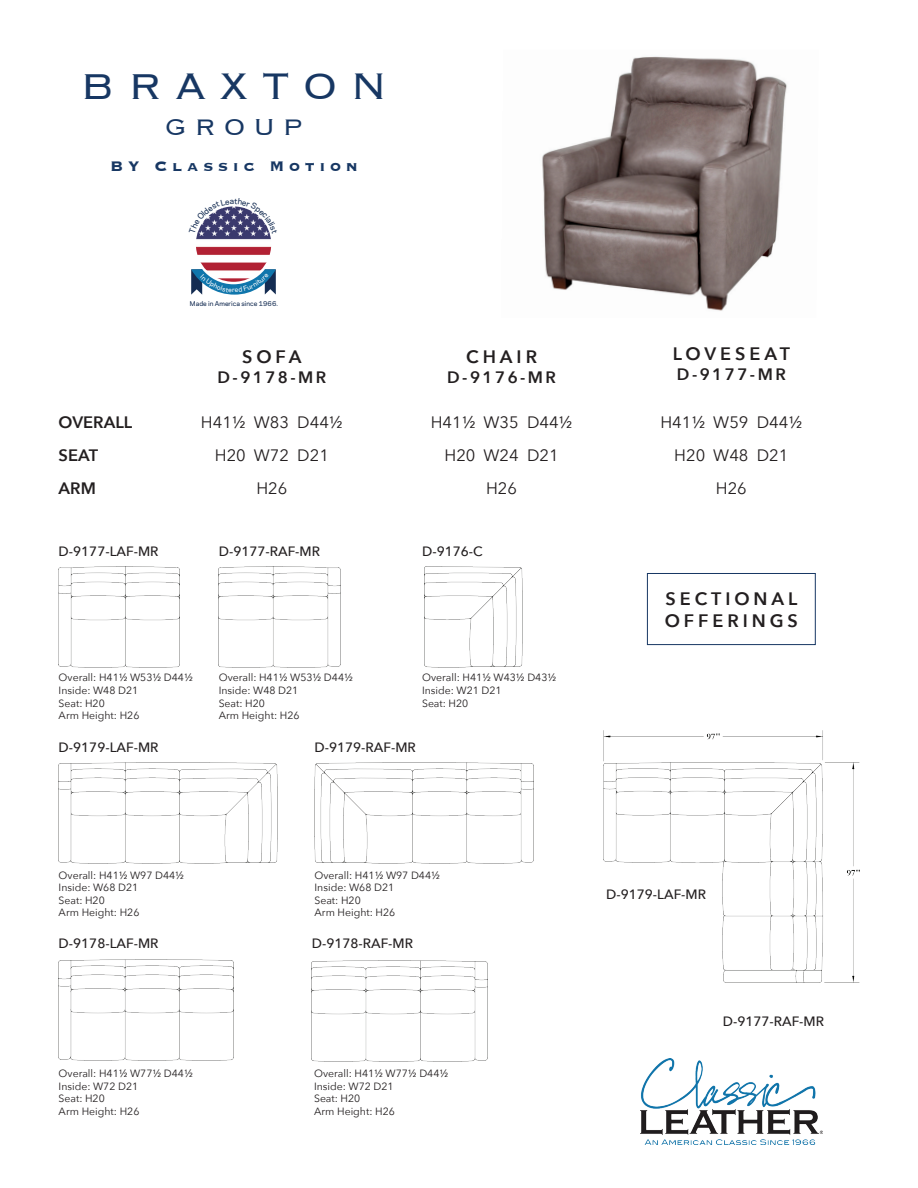
<style>
.page{position:relative;width:918px;height:1188px;background:#fff}
.page>*{position:absolute;margin:0;border:0;box-sizing:border-box;transform-origin:0 0}
.t1{font:300 48px "Copperplate";letter-spacing:.26em;color:#173763}
.t2{font:300 30px "Copperplate";letter-spacing:.26em;color:#173763}
.t3{font:600 18px/21.6px "Avenir Next";letter-spacing:.22em;color:#231f20}
.t4{font:700 18px "Copperplate";letter-spacing:.26em;color:#173763}
.t5{font:16.5px "Avenir Next";color:#231f20}
.t6{font:600 16.5px "Avenir Next";letter-spacing:.15em;color:#231f20}
.t7{font:600 16.5px "Avenir Next";color:#231f20}
.t8{font:500 13.5px "Avenir Next";color:#231f20}
.t9{font:10.5px "Avenir Next";color:#231f20}
.t10{font:500 6.3px "Galaxie Polaris";color:#142c52}
</style>
<div class="page">
<img style="left:542px;top:56px;width:245px;height:255px">
<img style="left:59px;top:566px;width:121px;height:101px">
<img style="left:219px;top:566px;width:121px;height:101px">
<img style="left:59px;top:762px;width:219px;height:101px">
<img style="left:315px;top:762px;width:218px;height:101px">
<img style="left:424px;top:566px;width:98px;height:101px">
<img style="left:603px;top:731px;width:256px;height:252px">
<img style="left:59px;top:960px;width:175px;height:101px">
<img style="left:312px;top:961px;width:175px;height:100px">
<div style="left:647px;top:573px;width:169px;height:72px;border:1px solid #173763"></div>
<img style="left:196px;top:206px;width:75px;height:76px;border-radius:38px">
<img style="left:640px;top:1058px;width:183px;height:87px">
<svg style="left:191px;top:269px;width:85px;height:26px"></svg>
<svg style="left:197px;top:206px;width:73px;height:28px"></svg>
<p class="t1" style="left:81px;top:55px;width:308px">BRAXTON</p>
<p class="t2" style="left:165px;top:108px;width:139px">GROUP</p>
<p class="t4" style="left:110px;top:155px;width:249px">BY Classic Motion</p>
<p class="t10" style="left:190px;top:299px;width:89px">Made in America since 1966.</p>
<p class="t7" style="left:59px;top:408px;width:75px">OVERALL</p>
<p class="t6" style="left:59px;top:441px;width:41px">SEAT</p>
<p class="t6" style="left:59px;top:474px;width:39px">ARM</p>
<p class="t3" style="left:242px;top:346px;width:61px">SOFA</p>
<p class="t6" style="left:218px;top:363px;width:110px">D-9178-MR</p>
<p class="t5" style="left:201px;top:408px;width:143px">H411/2 W83 D441/2</p>
<p class="t5" style="left:215px;top:441px;width:116px">H20 W72 D21</p>
<p class="t5" style="left:256px;top:474px;width:32px">H26</p>
<p class="t8" style="left:59px;top:539px;width:101px">D-9177-LAF-MR</p>
<p class="t8" style="left:219px;top:539px;width:103px">D-9177-RAF-MR</p>
<p class="t9" style="left:59px;top:669px;width:136px">Overall: H411/2 W531/2 D441/2</p>
<p class="t9" style="left:59px;top:682px;width:81px">Inside: W48 D21</p>
<p class="t9" style="left:59px;top:694px;width:48px">Seat: H20</p>
<p class="t9" style="left:59px;top:707px;width:82px">Arm Height: H26</p>
<p class="t9" style="left:219px;top:669px;width:136px">Overall: H411/2 W531/2 D441/2</p>
<p class="t9" style="left:219px;top:682px;width:81px">Inside: W48 D21</p>
<p class="t9" style="left:219px;top:694px;width:48px">Seat: H20</p>
<p class="t9" style="left:219px;top:707px;width:82px">Arm Height: H26</p>
<p class="t3" style="left:466px;top:346px;width:72px">CHAIR</p>
<p class="t6" style="left:447px;top:363px;width:110px">D-9176-MR</p>
<p class="t5" style="left:431px;top:408px;width:143px">H411/2 W35 D441/2</p>
<p class="t5" style="left:445px;top:441px;width:116px">H20 W24 D21</p>
<p class="t5" style="left:486px;top:474px;width:32px">H26</p>
<p class="t8" style="left:422px;top:539px;width:62px">D-9176-C</p>
<p class="t9" style="left:422px;top:669px;width:136px">Overall: H411/2 W431/2 D431/2</p>
<p class="t9" style="left:422px;top:682px;width:81px">Inside: W21 D21</p>
<p class="t9" style="left:422px;top:694px;width:48px">Seat: H20</p>
<p class="t8" style="left:59px;top:735px;width:101px">D-9179-LAF-MR</p>
<p class="t8" style="left:315px;top:735px;width:103px">D-9179-RAF-MR</p>
<p class="t3" style="left:673px;top:343px;width:119px">LOVESEAT</p>
<p class="t6" style="left:677px;top:360px;width:110px">D-9177-MR</p>
<p class="t5" style="left:660px;top:408px;width:143px">H411/2 W59 D441/2</p>
<p class="t5" style="left:674px;top:441px;width:116px">H20 W48 D21</p>
<p class="t5" style="left:716px;top:474px;width:32px">H26</p>
<p class="t3" style="left:665px;top:588px;width:135px">SECTIONAL<br>OFFERINGS</p>
<p class="t9" style="left:59px;top:866px;width:127px">Overall: H411/2 W97 D441/2</p>
<p class="t9" style="left:59px;top:879px;width:81px">Inside: W68 D21</p>
<p class="t9" style="left:59px;top:891px;width:48px">Seat: H20</p>
<p class="t9" style="left:59px;top:904px;width:82px">Arm Height: H26</p>
<p class="t9" style="left:315px;top:866px;width:127px">Overall: H411/2 W97 D441/2</p>
<p class="t9" style="left:315px;top:879px;width:81px">Inside: W68 D21</p>
<p class="t9" style="left:315px;top:891px;width:48px">Seat: H20</p>
<p class="t9" style="left:315px;top:904px;width:82px">Arm Height: H26</p>
<p class="t8" style="left:59px;top:931px;width:101px">D-9178-LAF-MR</p>
<p class="t8" style="left:312px;top:931px;width:103px">D-9178-RAF-MR</p>
<p class="t9" style="left:59px;top:1064px;width:136px">Overall: H411/2 W771/2 D441/2</p>
<p class="t9" style="left:59px;top:1077px;width:81px">Inside: W72 D21</p>
<p class="t9" style="left:59px;top:1090px;width:48px">Seat: H20</p>
<p class="t9" style="left:59px;top:1102px;width:82px">Arm Height: H26</p>
<p class="t9" style="left:314px;top:1064px;width:136px">Overall: H411/2 W771/2 D441/2</p>
<p class="t9" style="left:314px;top:1077px;width:81px">Inside: W72 D21</p>
<p class="t9" style="left:314px;top:1090px;width:48px">Seat: H20</p>
<p class="t9" style="left:314px;top:1102px;width:82px">Arm Height: H26</p>
<p class="t8" style="left:606px;top:883px;width:101px">D-9179-LAF-MR</p>
<p class="t8" style="left:723px;top:1010px;width:103px">D-9177-RAF-MR</p>
</div>
